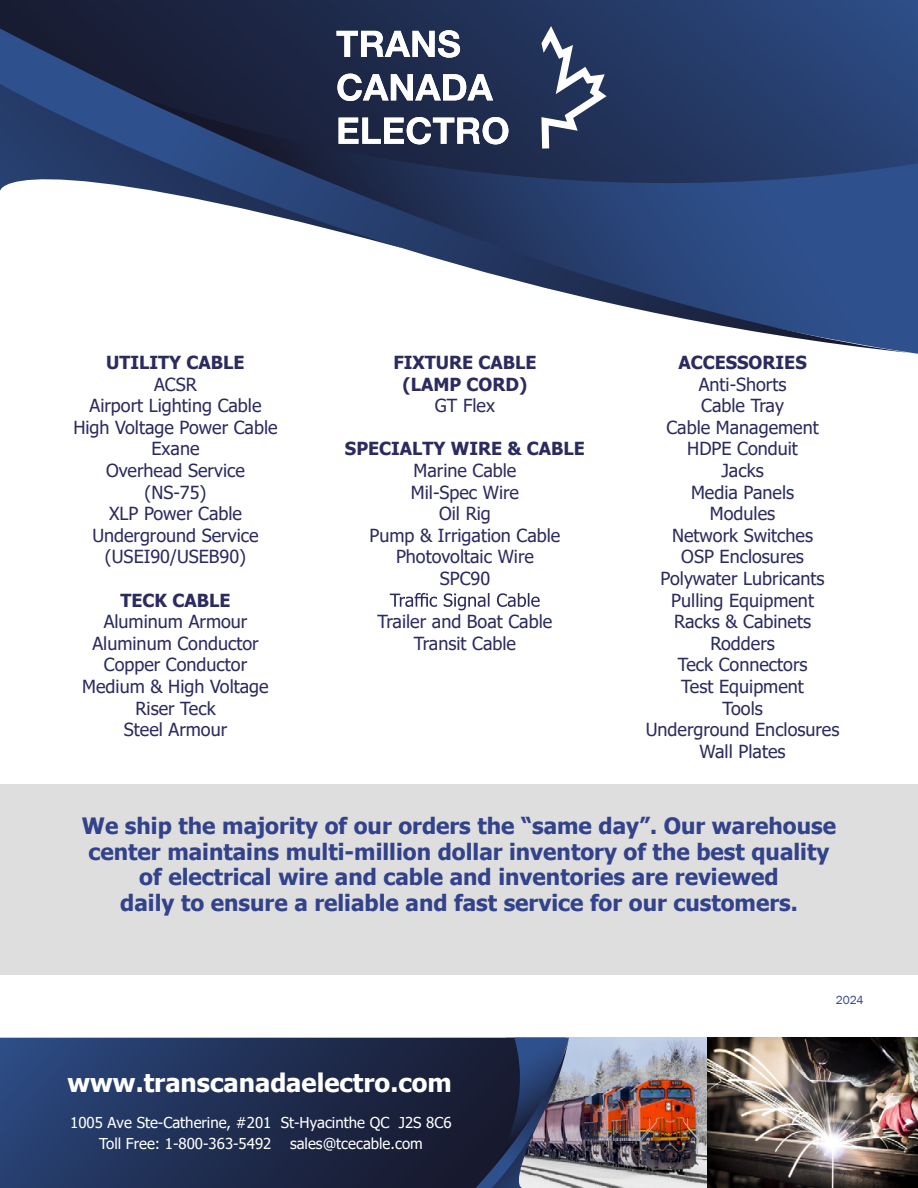
<style>
.page{position:relative;width:918px;height:1188px;background:#fff}
.page>*{position:absolute;margin:0;border:0;box-sizing:border-box;transform-origin:0 0}
.t1{font:700 25.5px "Tahoma";color:#fff}
.t2{font:700 22.5px/25.5px "Tahoma";color:#32428b;text-align:center}
.t3{font:18px/21.6px "Tahoma";color:#2c2b60;text-align:center}
.t4{font:700 18px/21.6px "Tahoma";color:#2c2b60;text-align:center}
.t5{font:15px/21.6px "Tahoma";color:#fff;text-align:center}
.t6{font:12px "Franklin Gothic";color:#32428b}
</style>
<div class="page">
<div style="left:0;top:784px;width:918px;height:190px;background:#dedede"></div>
<img style="left:570px;top:1038px;width:348px;height:150px">
<svg style="left:390px;top:593px;width:150px;height:17px"></svg>
<svg style="left:0;top:1038px;width:476px;height:150px;background:#203055"></svg>
<svg style="left:476px;top:1038px;width:94px;height:150px;background:#414965"></svg>
<svg style="left:0;top:0;width:918px;height:93px;background:#213158"></svg>
<svg style="left:0;top:28px;width:917px;height:326px"></svg>
<svg style="left:337px;top:30px;width:123px;height:28px"></svg>
<svg style="left:337px;top:74px;width:156px;height:27px"></svg>
<svg style="left:339px;top:117px;width:169px;height:27px"></svg>
<svg style="left:541px;top:26px;width:66px;height:123px"></svg>
<p class="t4" style="left:106px;top:352px;width:140px">UTILITY CABLE</p>
<p class="t3" style="left:73px;top:374px;width:206px">ACSR<br>Airport Lighting Cable<br>High Voltage Power Cable<br>Exane<br>Overhead Service (NS-75)<br>XLP Power Cable<br>Underground Service (USEI90/USEB90)</p>
<p class="t4" style="left:121px;top:590px;width:111px">TECK CABLE</p>
<p class="t3" style="left:82px;top:612px;width:188px">Aluminum Armour<br>Aluminum Conductor<br>Copper Conductor<br>Medium &amp; High Voltage<br>Riser Teck<br>Steel Armour</p>
<p class="t4" style="left:393px;top:352px;width:145px">FIXTURE CABLE (LAMP CORD)</p>
<p class="t3" style="left:435px;top:396px;width:62px">GT Flex</p>
<p class="t4" style="left:345px;top:439px;width:241px">SPECIALTY WIRE &amp; CABLE</p>
<p class="t3" style="left:370px;top:461px;width:192px">Marine Cable<br>Mil-Spec Wire<br>Oil Rig<br>Pump &amp; Irrigation Cable<br>Photovoltaic Wire<br>SPC90</p>
<p class="t3" style="left:378px;top:612px;width:176px">Trailer and Boat Cable<br>Transit Cable</p>
<p class="t4" style="left:678px;top:352px;width:130px">ACCESSORIES</p>
<p class="t3" style="left:646px;top:374px;width:195px">Anti-Shorts<br>Cable Tray<br>Cable Management<br>HDPE Conduit<br>Jacks<br>Media Panels<br>Modules<br>Network Switches<br>OSP Enclosures<br>Polywater Lubricants<br>Pulling Equipment<br>Racks &amp; Cabinets<br>Rodders<br>Teck Connectors<br>Test Equipment<br>Tools<br>Underground Enclosures<br>Wall Plates</p>
<p class="t2" style="left:82px;top:814px;width:756px">We ship the majority of our orders the “same day”. Our warehouse center maintains multi-million dollar inventory of the best quality of electrical wire and cable and inventories are reviewed<br>daily to ensure a reliable and fast service for our customers.</p>
<h1 class="t1" style="left:68px;top:1065px;width:386px">www.transcanadaelectro.com</h1>
<p class="t5" style="left:70px;top:1112px;width:383px">1005 Ave Ste-Catherine, #201 St-Hyacinthe QC J2S 8C6<br>Toll Free: 1-800-363-5492 sales@tcecable.com</p>
<p class="t6" style="left:836px;top:993px;width:29px">2024</p>
</div>
